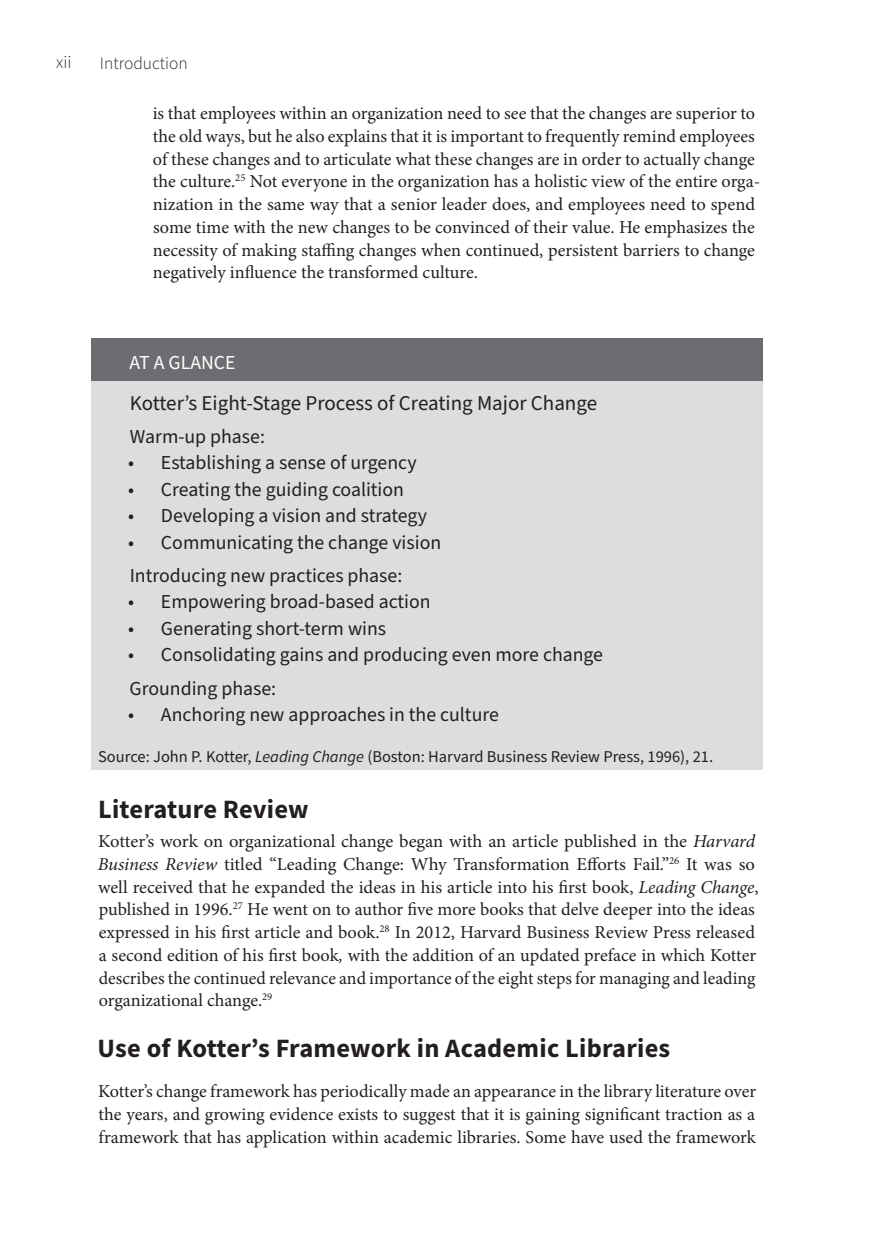
<style>
.page{position:relative;width:882px;height:1260px;background:#fff}
.page>*{position:absolute;margin:0;border:0;box-sizing:border-box;transform-origin:0 0}
.Heading_LevelA{font:700 26.43px "Source Sans Pro";letter-spacing:.005em;color:#231f20}
.Sidebar_Text{font:21px "Source Sans Pro";color:#231f20}
.Sidebar_List_Bullets{font:19.78px "Source Sans Pro";color:#231f20}
.Sidebar_Text-2{font:19.78px "Source Sans Pro";color:#231f20}
.Sidebar_Heading{font:19.78px "Source Sans Pro";color:#fff}
.BodyCopy_NoIndent{font:18.2px/22.8px "Minion Pro";letter-spacing:-.005em;color:#231f20}
.t1{font:300 17.85px "Source Sans Pro";color:#231f20}
.t2{font:300 17.5px "Source Sans Pro";color:#231f20}
.Sidebar_SourceNote{font:16.45px "Source Sans Pro";color:#231f20}
.s1{font-style:italic}
</style>
<div class="page">
<div style="left:91px;top:339px;width:672px;height:45px;background:#6c6d70"></div>
<div style="left:91px;top:381px;width:672px;height:44px;background:#dcdddf"></div>
<div style="left:91px;top:416px;width:672px;height:42px;background:#dcdddf"></div>
<div style="left:91px;top:442px;width:672px;height:42px;background:#dcdddf"></div>
<div style="left:91px;top:469px;width:672px;height:42px;background:#dcdddf"></div>
<div style="left:91px;top:495px;width:672px;height:42px;background:#dcdddf"></div>
<div style="left:91px;top:521px;width:672px;height:43px;background:#dcdddf"></div>
<div style="left:91px;top:555px;width:672px;height:42px;background:#dcdddf"></div>
<div style="left:91px;top:581px;width:672px;height:42px;background:#dcdddf"></div>
<div style="left:91px;top:608px;width:672px;height:42px;background:#dcdddf"></div>
<div style="left:91px;top:634px;width:672px;height:42px;background:#dcdddf"></div>
<div style="left:91px;top:668px;width:672px;height:42px;background:#dcdddf"></div>
<div style="left:91px;top:694px;width:672px;height:42px;background:#dcdddf"></div>
<div style="left:91px;top:722px;width:672px;height:48px;background:#dcdddf"></div>
<p class="t1" style="left:56px;top:50px;width:17px">xii</p>
<p class="t2" style="left:100px;top:51px;width:89px">Introduction</p>
<p class="BodyCopy_NoIndent" style="left:153px;top:102px;width:609px">is that employees within an organization need to see that the changes are superior to the old ways, but he also explains that it is important to frequently remind employees of these changes and to articulate what these changes are in order to actually change the culture.<sup>25</sup> Not everyone in the organization has a holistic view of the entire orga&shy;nization in the same way that a senior leader does, and employees need to spend some time with the new changes to be convinced of their value. He emphasizes the necessity of making staffing changes when continued, persistent barriers to change negatively influence the transformed culture.</p>
<p class="Sidebar_Heading" style="left:130px;top:349px;width:108px">AT A GLANCE</p>
<p class="Sidebar_Text" style="left:130px;top:388px;width:469px">Kotter’s Eight-Stage Process of Creating Major Change</p>
<p class="Sidebar_Text-2" style="left:130px;top:423px;width:137px">Warm-up phase:</p>
<p class="Sidebar_List_Bullets" style="left:128px;top:450px;width:290px">• Establishing a sense of urgency</p>
<p class="Sidebar_List_Bullets" style="left:128px;top:476px;width:278px">• Creating the guiding coalition</p>
<p class="Sidebar_List_Bullets" style="left:128px;top:502px;width:301px">• Developing a vision and strategy</p>
<p class="Sidebar_List_Bullets" style="left:128px;top:529px;width:315px">• Communicating the change vision</p>
<p class="Sidebar_Text-2" style="left:130px;top:562px;width:274px">Introducing new practices phase:</p>
<p class="Sidebar_List_Bullets" style="left:128px;top:589px;width:304px">• Empowering broad-based action</p>
<p class="Sidebar_List_Bullets" style="left:128px;top:615px;width:260px">• Generating short-term wins</p>
<p class="Sidebar_List_Bullets" style="left:128px;top:642px;width:477px">• Consolidating gains and producing even more change</p>
<p class="Sidebar_Text-2" style="left:130px;top:675px;width:148px">Grounding phase:</p>
<p class="Sidebar_List_Bullets" style="left:128px;top:701px;width:372px">• Anchoring new approaches in the culture</p>
<p class="Sidebar_SourceNote" style="left:98px;top:745px;width:616px">Source: John P. Kotter, <span class="s1">Leading Change</span> (Boston: Harvard Business Review Press, 1996), 21.</p>
<p class="Heading_LevelA" style="left:98px;top:791px;width:212px">Literature Review</p>
<p class="BodyCopy_NoIndent" style="left:98px;top:830px;width:662px">Kotter’s work on organizational change began with an article published in the <span class="s1">Harvard Business Review</span> titled “Leading Change: Why Transformation Efforts Fail.”<sup>26</sup> It was so well received that he expanded the ideas in his article into his first book, <span class="s1">Leading Change</span>, published in 1996.<sup>27</sup> He went on to author five more books that delve deeper into the ideas expressed in his first article and book.<sup>28</sup> In 2012, Harvard Business Review Press released a second edition of his first book<span class="s1">,</span> with the addition of an updated preface in which Kotter describes the continued relevance and importance of the eight steps for managing and leading organizational change.<sup>29</sup></p>
<p class="Heading_LevelA" style="left:98px;top:1030px;width:574px">Use of Kotter’s Framework in Academic Libraries</p>
<p class="BodyCopy_NoIndent" style="left:98px;top:1080px;width:659px;text-align:justify">Kotter’s change framework has periodically made an appearance in the library literature over the years, and growing evidence exists to suggest that it is gaining significant traction as a framework that has application within academic libraries. Some have used the framework</p>
</div>
